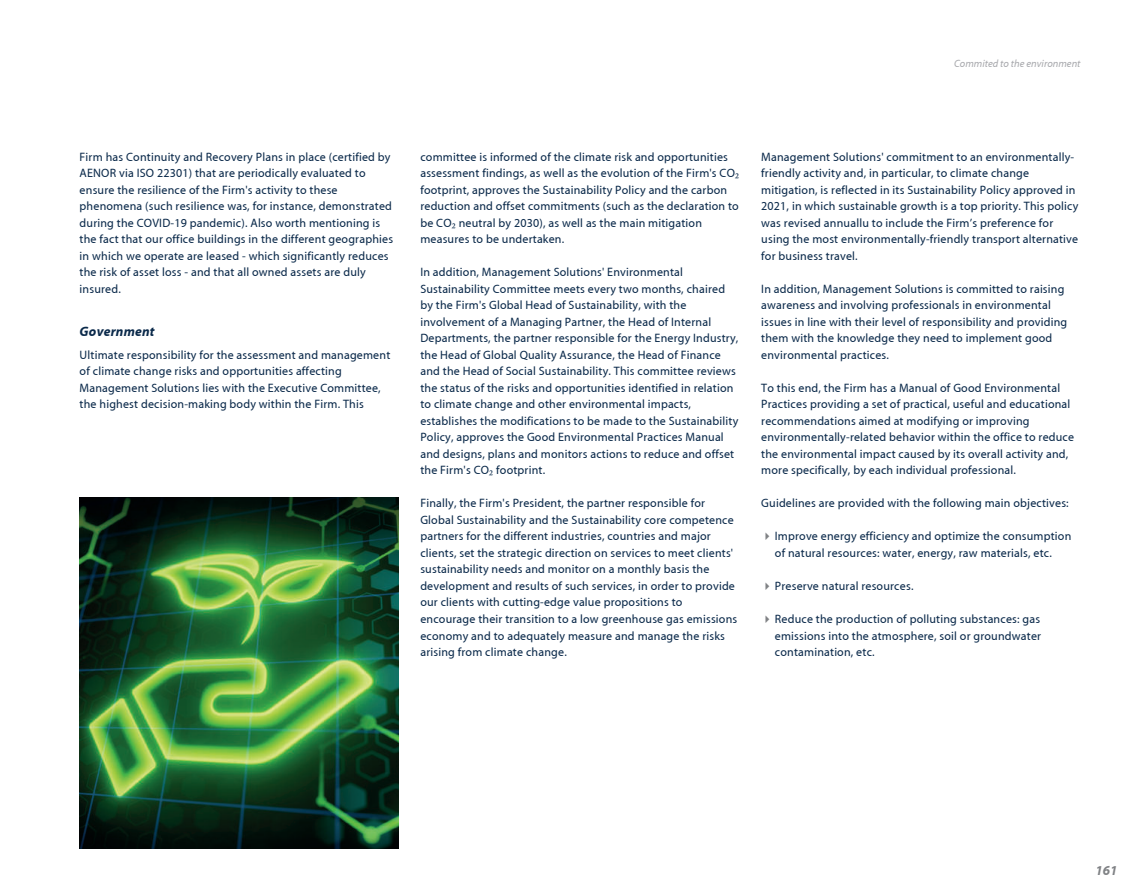
<style>
.page{position:relative;width:1145px;height:895px;background:#fff}
.page>*{position:absolute;margin:0;border:0;box-sizing:border-box;transform-origin:0 0}
.t1{font:italic 700 13.5px "Myriad";letter-spacing:.015em;color:#0a294a}
.t2{font:italic 700 13.5px "Myriad";color:#808285}
.t3{font:12px/16.5px "Myriad";letter-spacing:.015em;color:#0a294a}
.t4{font:italic 10.5px "Myriad";color:#a8a9ad}
.s1{font-family:"Adobe Caslon Pro"}
.s2{color:#808285}
</style>
<div class="page">
<img style="left:79px;top:497px;width:319px;height:351px">
<p class="t4" style="left:954px;top:59px;width:128px">Commited to the environment</p>
<p class="t3" style="left:80px;top:149px;width:315px">Firm has Continuity and Recovery Plans in place (certified by AENOR via ISO 22301) that are periodically evaluated to ensure the resilience of the Firm's activity to these phenomena (such resilience was, for instance, demonstrated during the COVID-19 pandemic). Also worth mentioning is the fact that our office buildings in the different geographies in which we operate are leased - which significantly reduces the risk of asset loss - and that all owned assets are duly insured.</p>
<p class="t1" style="left:80px;top:326px;width:77px">Government</p>
<p class="t3" style="left:80px;top:347px;width:312px">Ultimate responsibility for the assessment and management of climate change risks and opportunities affecting Management Solutions lies with the Executive Committee, the highest decision-making body within the Firm. This</p>
<p class="t3" style="left:420px;top:149px;width:320px">committee is informed of the climate risk and opportunities assessment findings, as well as the evolution of the Firm's CO<span class="s1">2 </span>footprint, approves the Sustainability Policy and the carbon reduction and offset commitments (such as the declaration to be CO<span class="s1">2</span> neutral by 2030), as well as the main mitigation measures to be undertaken.</p>
<p class="t3" style="left:420px;top:264px;width:319px">In addition, Management Solutions' Environmental Sustainability Committee meets every two months, chaired by the Firm's Global Head of Sustainability, with the involvement of a Managing Partner, the Head of Internal Departments, the partner responsible for the Energy Industry, the Head of Global Quality Assurance, the Head of Finance and the Head of Social Sustainability. This committee reviews the status of the risks and opportunities identified in relation to climate change and other environmental impacts, establishes the modifications to be made to the Sustainability Policy, approves the Good Environmental Practices Manual and designs, plans and monitors actions to reduce and offset the Firm's CO<span class="s1">2</span> footprint.</p>
<p class="t3" style="left:420px;top:495px;width:318px">Finally, the Firm's President, the partner responsible for Global Sustainability and the Sustainability core competence partners for the different industries, countries and major clients, set the strategic direction on services to meet clients' sustainability needs and monitor on a monthly basis the development and results of such services, in order to provide our clients with cutting-edge value propositions to encourage their transition to a low greenhouse gas emissions economy and to adequately measure and manage the risks arising from climate change.</p>
<p class="t3" style="left:761px;top:149px;width:319px">Management Solutions' commitment to an environmentally&shy;friendly activity and, in particular, to climate change mitigation, is reflected in its Sustainability Policy approved in 2021, in which sustainable growth is a top priority. This policy was revised annuallu to include the Firm’s preference for using the most environmentally-friendly transport alternative for business travel.</p>
<p class="t3" style="left:761px;top:281px;width:307px">In addition, Management Solutions is committed to raising awareness and involving professionals in environmental issues in line with their level of responsibility and providing them with the knowledge they need to implement good environmental practices.</p>
<p class="t3" style="left:761px;top:380px;width:314px">To this end, the Firm has a Manual of Good Environmental Practices providing a set of practical, useful and educational recommendations aimed at modifying or improving environmentally-related behavior within the office to reduce the environmental impact caused by its overall activity and, more specifically, by each individual professional.</p>
<p class="t3" style="left:761px;top:495px;width:309px">Guidelines are provided with the following main objectives:</p>
<p class="t3" style="left:761px;top:528px;width:311px;text-align:center"><span class="s2">✔</span>Improve energy efficiency and optimize the consumption of natural resources: water, energy, raw materials, etc.</p>
<p class="t3" style="left:761px;top:578px;width:154px"><span class="s2">✔</span>Preserve natural resources.</p>
<p class="t3" style="left:775px;top:611px;width:268px;text-align:justify;text-indent:-14px"><span class="s2">✔</span>Reduce the production of polluting substances: gas emissions into the atmosphere, soil or groundwater contamination, etc.</p>
<p class="t2" style="left:1095px;top:864px;width:23px">161</p>
</div>
